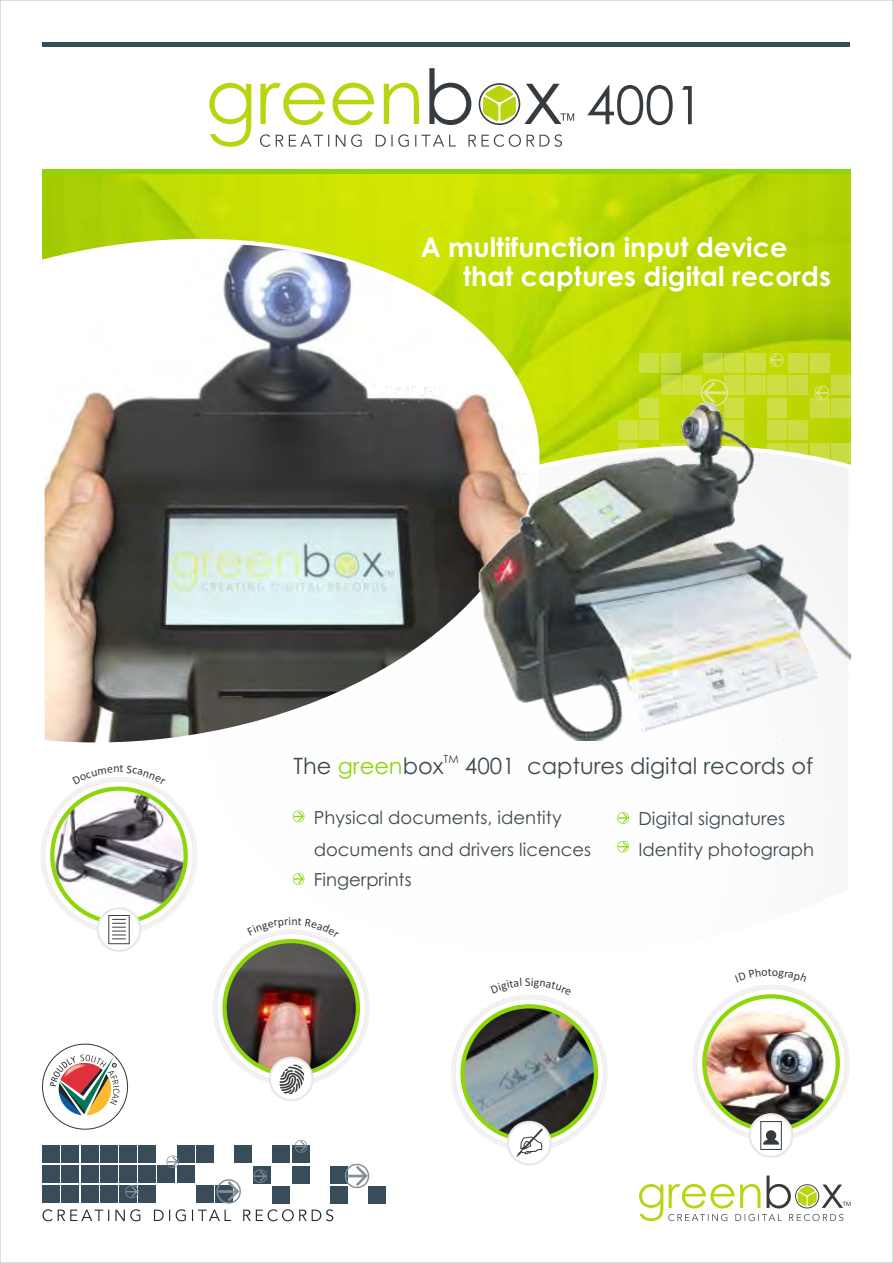
<style>
.page{position:relative;width:893px;height:1263px;background:#fff}
.page>*{position:absolute;margin:0;border:0;box-sizing:border-box;transform-origin:0 0}
.t1{font:53.25px "Century Gothic";color:#363b40}
.t2{font:700 27px/28.8px "Century Gothic";color:#fff}
.t3{font:22.5px "Century Gothic";color:#3d4a52}
.t4{font:18px/31.3px "Century Gothic";color:#3d4a52}
.t5{font:11.25px "Century Gothic";color:#3d4a52}
.s1{color:#8cd60a}
</style>
<div class="page">
<img style="left:43px;top:173px;width:807px;height:214px">
<div style="left:640px;top:353px;width:19px;height:19px;background:#cde042"></div>
<div style="left:661px;top:353px;width:19px;height:19px;background:#c7dc42"></div>
<div style="left:661px;top:376px;width:19px;height:19px;background:#c5d941"></div>
<div style="left:682px;top:376px;width:19px;height:19px;background:#cee143"></div>
<div style="left:704px;top:353px;width:19px;height:19px;background:#dee894;opacity:.44"></div>
<div style="left:725px;top:353px;width:19px;height:19px;background:#cde042"></div>
<div style="left:725px;top:376px;width:19px;height:19px;background:#cee044"></div>
<div style="left:746px;top:353px;width:19px;height:19px;background:#ccdf42"></div>
<div style="left:746px;top:376px;width:19px;height:19px;background:#ccdf42"></div>
<div style="left:767px;top:376px;width:20px;height:19px;background:#cddf44"></div>
<div style="left:789px;top:353px;width:19px;height:19px;background:#cbdd42"></div>
<div style="left:789px;top:376px;width:19px;height:19px;background:#cadc42"></div>
<div style="left:810px;top:353px;width:19px;height:19px;background:#ccde43"></div>
<div style="left:831px;top:376px;width:19px;height:19px;background:#cadc41"></div>
<svg style="left:701px;top:378px;width:26px;height:9px"></svg>
<svg style="left:769px;top:352px;width:15px;height:16px"></svg>
<svg style="left:814px;top:385px;width:16px;height:2px"></svg>
<img style="left:42px;top:215px;width:521px;height:528px">
<div style="left:369px;top:1186px;width:17px;height:17px;background:#384d59"></div>
<div style="left:330px;top:1166px;width:18px;height:17px;background:#384d59"></div>
<div style="left:330px;top:1186px;width:18px;height:17px;background:#384d59"></div>
<svg style="left:344px;top:1163px;width:26px;height:26px"></svg>
<svg style="left:43px;top:1140px;width:290px;height:81px"></svg>
<hr style="left:43px;top:43px;width:807px;height:4px;background:#384d59">
<svg style="left:292px;top:810px;width:13px;height:13px"></svg>
<svg style="left:292px;top:873px;width:13px;height:12px"></svg>
<svg style="left:617px;top:812px;width:13px;height:12px"></svg>
<svg style="left:617px;top:840px;width:13px;height:13px"></svg>
<svg style="left:260px;top:134px;width:302px;height:13px"></svg>
<svg style="left:260px;top:83px;width:159px;height:42px"></svg>
<svg style="left:209px;top:83px;width:43px;height:64px"></svg>
<svg style="left:429px;top:68px;width:145px;height:57px"></svg>
<hr style="left:43px;top:169px;width:807px;height:4px;background:#8cd60a">
<svg style="left:639px;top:1175px;width:211px;height:46px"></svg>
<img style="left:384px;top:387px;width:467px;height:353px">
<div style="left:40px;top:777px;width:158px;height:157px;background:#f2f2f2;border:4px solid #f2f2f2;border-radius:50%"></div>
<svg style="left:45px;top:782px;width:148px;height:147px"></svg>
<img style="left:52px;top:789px;width:134px;height:126px">
<div style="left:50px;top:786px;width:138px;height:138px;border:4px solid #8cd60a;border-radius:50%"></div>
<svg style="left:97px;top:907px;width:44px;height:45px"></svg>
<svg style="left:108px;top:915px;width:22px;height:29px"></svg>
<div style="left:692px;top:984px;width:158px;height:158px;background:#f2f2f2;border:4px solid #f2f2f2;border-radius:50%"></div>
<svg style="left:697px;top:989px;width:148px;height:148px;fill:#fff"></svg>
<img style="left:704px;top:1008px;width:134px;height:122px">
<div style="left:702px;top:994px;width:138px;height:138px;border:4px solid #8cd60a;border-radius:50%"></div>
<div style="left:749px;top:1113px;width:44px;height:45px;background:#fff;border:2px solid #e6e8e8;border-radius:50%"></div>
<div style="left:760px;top:1121px;width:22px;height:29px;border:1px solid #363b40"></div>
<svg style="left:763px;top:1130px;width:16px;height:14px"></svg>
<div style="left:451px;top:994px;width:157px;height:157px;background:#f2f2f2;border:4px solid #f2f2f2;border-radius:50%"></div>
<svg style="left:455px;top:999px;width:148px;height:148px;fill:#fff"></svg>
<img style="left:463px;top:1006px;width:133px;height:133px;border-radius:50%">
<div style="left:460px;top:1004px;width:138px;height:138px;border:4px solid #8cd60a;border-radius:50%"></div>
<svg style="left:507px;top:1121px;width:45px;height:44px"></svg>
<svg style="left:516px;top:1128px;width:27px;height:29px"></svg>
<div style="left:213px;top:929px;width:157px;height:157px;background:#f2f2f2;border:4px solid #f2f2f2;border-radius:50%"></div>
<svg style="left:217px;top:934px;width:148px;height:147px;fill:#fff"></svg>
<img style="left:225px;top:941px;width:133px;height:133px;border-radius:50%">
<div style="left:222px;top:939px;width:138px;height:137px;border:4px solid #8cd60a;border-radius:50%"></div>
<div style="left:270px;top:1058px;width:43px;height:42px;background:#fff;border-radius:50%"></div>
<img style="left:279px;top:1062px;width:26px;height:33px">
<div style="left:269px;top:1056px;width:45px;height:45px;border:2px solid #e6e8e8;border-radius:50%"></div>
<svg style="left:50px;top:1053px;width:69px;height:67px"></svg>
<svg style="left:85px;top:777px;width:68px;height:8px"></svg>
<svg style="left:521px;top:994px;width:17px;height:1px"></svg>
<svg style="left:256px;top:929px;width:71px;height:9px"></svg>
<h1 class="t1" style="left:586px;top:84px;width:119px">4001</h1>
<h2 class="t2" style="left:463px;top:235px;width:369px;text-indent:-43px">A multifunction input device that captures digital records</h2>
<p class="t5" style="left:444px;top:754px;width:17px">TM</p>
<p class="t3" style="left:294px;top:757px;width:521px">The <span class="s1">green</span>box 4001 captures digital records of</p>
<p class="t4" style="left:314px;top:803px;width:279px">Physical documents, identity documents and drivers licences<br>Fingerprints</p>
<p class="t4" style="left:638px;top:804px;width:148px">Digital signatures</p>
<p class="t4" style="left:638px;top:835px;width:177px">Identity photograph</p>
</div>
